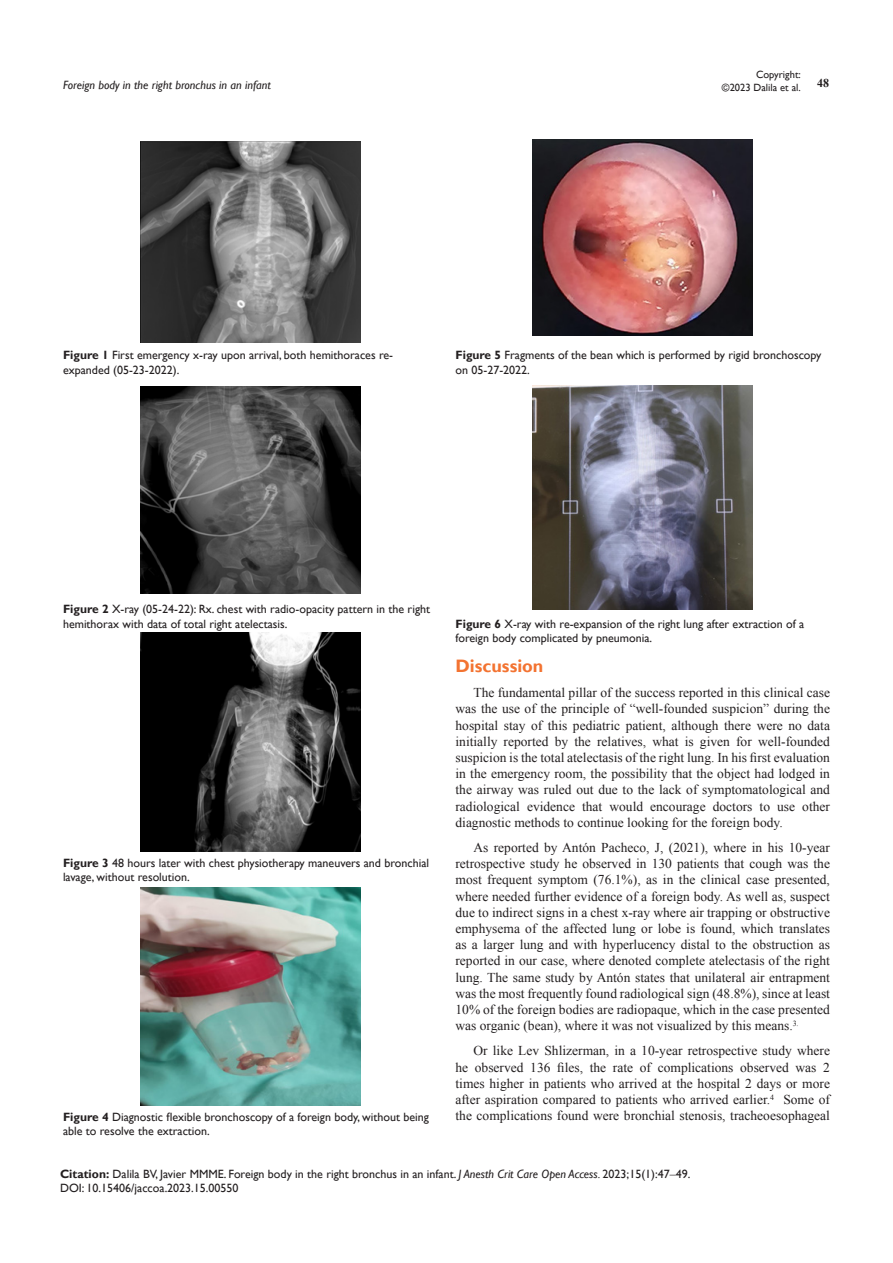
<style>
.page{position:relative;width:893px;height:1263px;background:#fff}
.page>*{position:absolute;margin:0;border:0;box-sizing:border-box;transform-origin:0 0}
.List_Paragraph{font:700 18px "Gill Sans";color:#f37331}
.t1{font:13.5px/16.2px "Times New Roman";color:#231f20;text-align:justify}
.Citation{font:12px/14.4px "Gill Sans";color:#231f20}
.t2{font:italic 12px "Gill Sans";color:#231f20}
.t3{font:700 12px "Times New Roman";color:#231f20}
.t4{font:10.5px/12.6px "Gill Sans";color:#231f20;text-align:right}
.s1{font-weight:700}
.s2{font-style:italic}
.s3{font-family:"Times New Roman"}
</style>
<div class="page">
<img style="left:140px;top:142px;width:220px;height:200px">
<img style="left:140px;top:386px;width:220px;height:208px">
<img style="left:140px;top:632px;width:220px;height:220px">
<img style="left:140px;top:887px;width:220px;height:218px">
<img style="left:533px;top:140px;width:220px;height:195px">
<img style="left:533px;top:386px;width:220px;height:224px">
<p class="t4" style="left:722px;top:69px;width:80px">Copyright:<br>©2023 Dalila et al.</p>
<p class="t2" style="left:63px;top:78px;width:209px">Foreign body in the right bronchus in an infant</p>
<p class="t3" style="left:817px;top:75px;width:13px">48</p>
<p class="Citation" style="left:63px;top:348px;width:332px"><span class="s1">Figure 1</span> First emergency x-ray upon arrival, both hemithoraces re&shy;expanded (05-23-2022).</p>
<p class="Citation" style="left:455px;top:348px;width:367px"><span class="s1">Figure 5</span> Fragments of the bean which is performed by rigid bronchoscopy on 05-27-2022.</p>
<p class="Citation" style="left:63px;top:602px;width:369px"><span class="s1">Figure 2</span> X-ray (05-24-22): Rx. chest with radio-opacity pattern in the right hemithorax with data of total right atelectasis.</p>
<p class="Citation" style="left:63px;top:856px;width:368px"><span class="s1">Figure 3</span> 48 hours later with chest physiotherapy maneuvers and bronchial lavage, without resolution.</p>
<p class="Citation" style="left:63px;top:1110px;width:367px"><span class="s1">Figure 4</span> Diagnostic flexible bronchoscopy of a foreign body, without being able to resolve the extraction.</p>
<p class="Citation" style="left:455px;top:616px;width:350px"><span class="s1">Figure 6</span> X-ray with re-expansion of the right lung after extraction of a foreign body complicated by pneumonia.</p>
<p class="List_Paragraph" style="left:455px;top:655px;width:89px">Discussion</p>
<p class="t1" style="left:455px;top:684px;width:376px;text-indent:18px">The fundamental pillar of the success reported in this clinical case was the use of the principle of “well-founded suspicion” during the hospital stay of this pediatric patient, although there were no data initially reported by the relatives, what is given for well-founded suspicion is the total atelectasis of the right lung. In his first evaluation in the emergency room, the possibility that the object had lodged in the airway was ruled out due to the lack of symptomatological and radiological evidence that would encourage doctors to use other diagnostic methods to continue looking for the foreign body.</p>
<p class="t1" style="left:455px;top:839px;width:376px;text-indent:18px">As reported by Antón Pacheco, J, (2021), where in his 10-year retrospective study he observed in 130 patients that cough was the most frequent symptom (76.1%), as in the clinical case presented, where needed further evidence of a foreign body. As well as, suspect due to indirect signs in a chest x-ray where air trapping or obstructive emphysema of the affected lung or lobe is found, which translates as a larger lung and with hyperlucency distal to the obstruction as reported in our case, where denoted complete atelectasis of the right lung. The same study by Antón states that unilateral air entrapment was the most frequently found radiological sign (48.8%), since at least 10% of the foreign bodies are radiopaque, which in the case presented was organic (bean), where it was not visualized by this means.<sup>3.</sup></p>
<p class="t1" style="left:455px;top:1042px;width:376px;text-indent:18px">Or like Lev Shlizerman, in a 10-year retrospective study where he observed 136 files, the rate of complications observed was 2 times higher in patients who arrived at the hospital 2 days or more after aspiration compared to patients who arrived earlier.<sup>4</sup> Some of the complications found were bronchial stenosis, tracheoesophageal</p>
<p class="Citation" style="left:60px;top:1167px;width:632px"><span class="s1">Citation:</span> Dalila BV, Javier MMME. Foreign body in the right bronchus in an infant. <span class="s2">J Anesth Crit Care Open Access.</span> 2023;15(1):47<span class="s3">‒</span>49.</p>
<p class="Citation" style="left:60px;top:1181px;width:180px">DOI: 10.15406/jaccoa.2023.15.00550</p>
</div>
